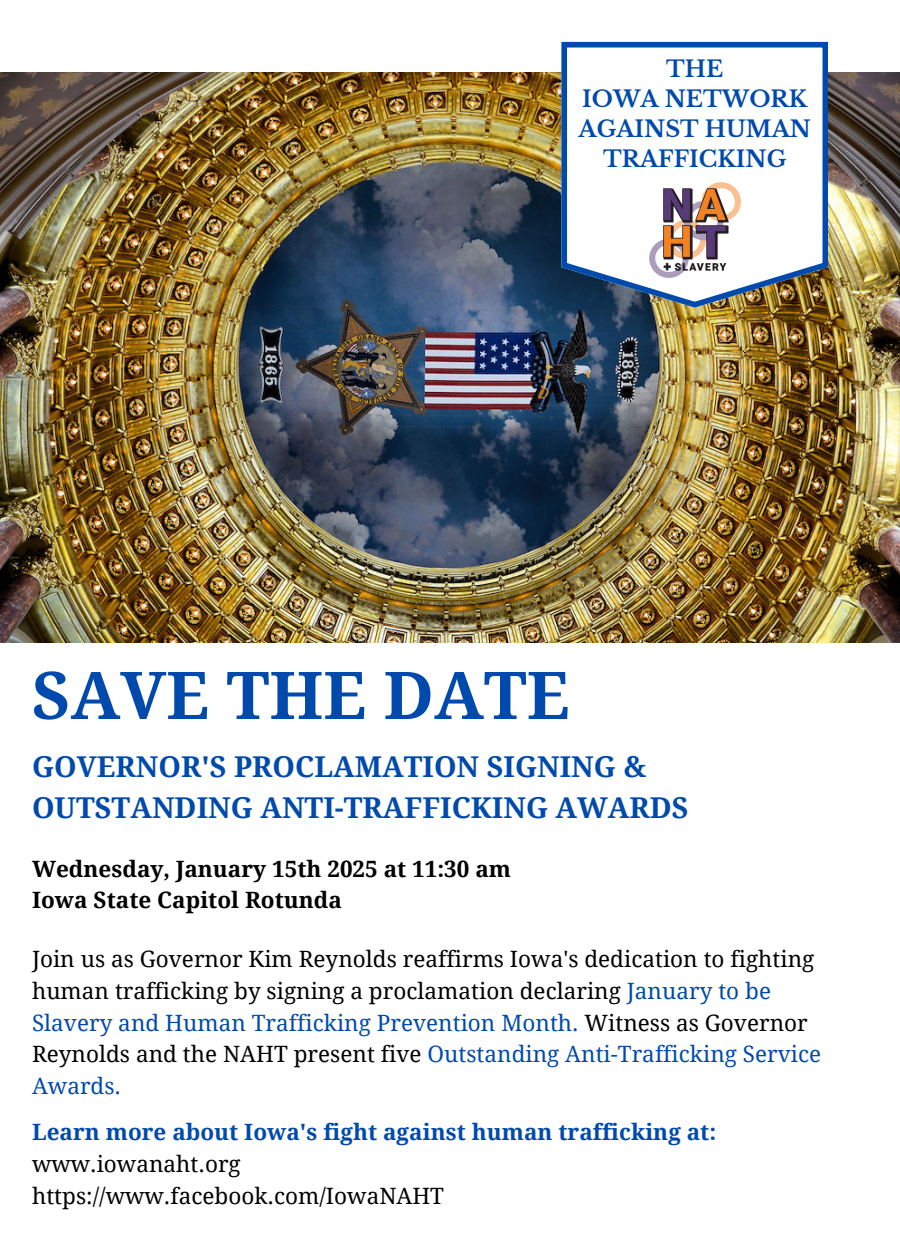
<style>
.page{position:relative;width:900px;height:1260px;background:#fff}
.page>*{position:absolute;margin:0;border:0;box-sizing:border-box;transform-origin:0 0}
.t1{font:700 65.75px "Droid Serif";color:#004aad}
.t2{font:700 28.75px/41.2px "Droid Serif";color:#004aad}
.t3{font:22.5px/32px "Droid Serif";color:#000}
.t4{font:700 22.5px/32px "Droid Serif";color:#000}
.t5{font:700 22.5px "Droid Serif";color:#004aad}
.t6{font:700 22.5px/30px "Libre Baskerville";color:#004aad;text-align:center}
.s1{color:#004aad}
</style>
<div class="page">
<img style="left:0;top:73px;width:900px;height:570px">
<svg style="left:561px;top:42px;width:267px;height:266px"></svg>
<img style="left:648px;top:181px;width:94px;height:98px">
<p class="t6" style="left:578px;top:54px;width:234px">THE<br>IOWA NETWORK<br>AGAINST HUMAN<br>TRAFFICKING</p>
<h1 class="t1" style="left:32px;top:658px;width:539px">SAVE THE DATE</h1>
<p class="t2" style="left:32px;top:746px;width:658px">GOVERNOR'S PROCLAMATION SIGNING &amp;<br>OUTSTANDING ANTI-TRAFFICKING AWARDS</p>
<h3 class="t4" style="left:32px;top:853px;width:480px">Wednesday, January 15th 2025 at 11:30 am<br>Iowa State Capitol Rotunda</h3>
<p class="t3" style="left:32px;top:943px;width:791px">Join us as Governor Kim Reynolds reaffirms Iowa's dedication to fighting human trafficking by signing a proclamation declaring <span class="s1">January to be Slavery and Human Trafficking Prevention Month.</span> Witness as Governor Reynolds and the NAHT present five <span class="s1">Outstanding Anti-Trafficking Service Awards.</span></p>
<p class="t5" style="left:32px;top:1119px;width:686px">Learn more about Iowa's fight against human trafficking at:</p>
<p class="t3" style="left:32px;top:1148px;width:210px">www.iowanaht.org</p>
<p class="t3" style="left:32px;top:1180px;width:414px">https://www.facebook.com/IowaNAHT</p>
</div>
